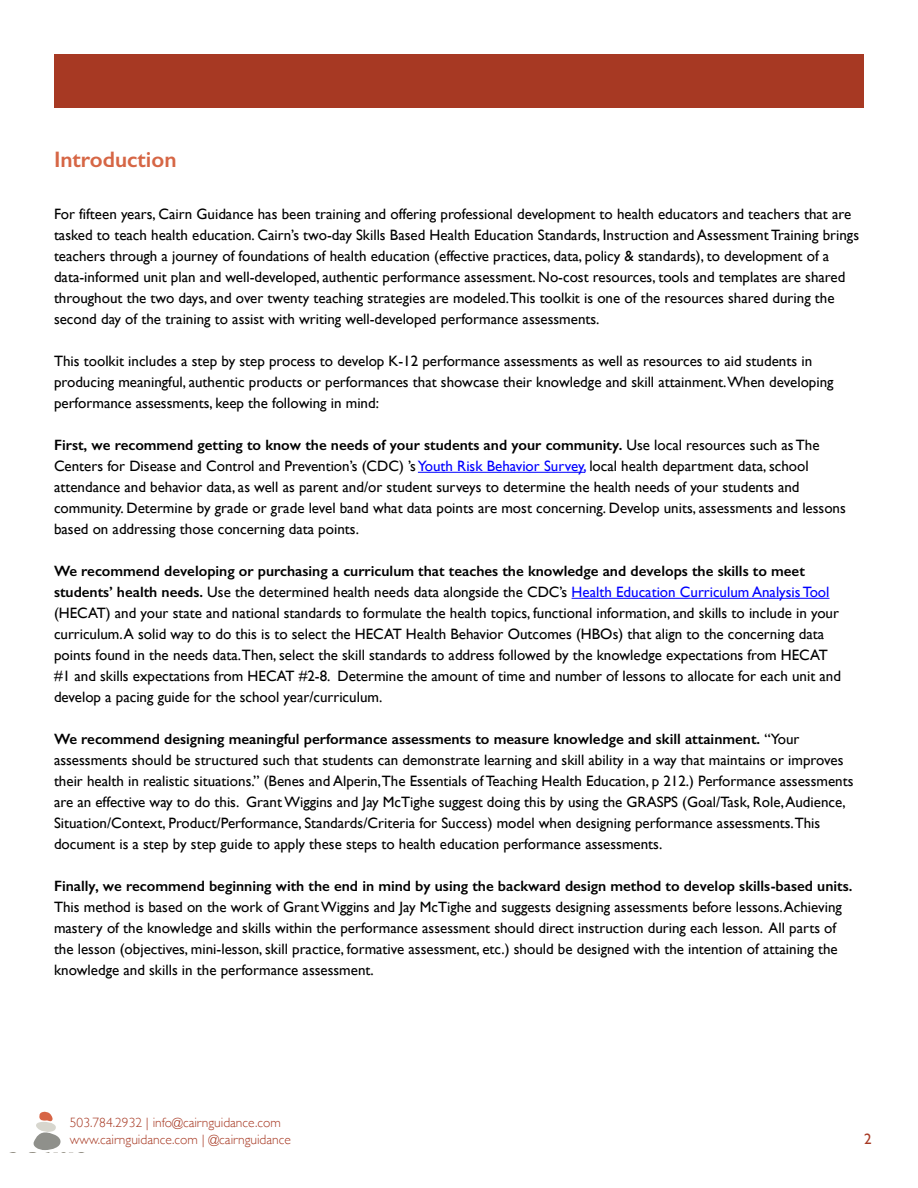
<style>
.page{position:relative;width:918px;height:1188px;background:#fff}
.page>*{position:absolute;margin:0;border:0;box-sizing:border-box;transform-origin:0 0}
.t1{font:600 22.5px "Gill Sans";color:#d66645}
.t2{font:15px/21px "Gill Sans";color:#000}
.t3{font:15px "Gill Sans";color:#a73923}
.t4{font:300 13.5px/16.5px "Gill Sans";color:#a73923}
.s1{font-weight:600}
.s2{color:#00f}
</style>
<div class="page">
<svg style="left:33px;top:1111px;width:28px;height:39px"></svg>
<hr style="left:418px;top:472px;width:167px;height:1px;background:#00f">
<hr style="left:572px;top:598px;width:258px;height:1px;background:#00f">
<div style="left:54px;top:54px;width:810px;height:54px;background:#a73923"></div>
<p class="t1" style="left:54px;top:145px;width:124px">Introduction</p>
<p class="t2" style="left:54px;top:203px;width:807px">For fifteen years, Cairn Guidance has been training and offering professional development to health educators and teachers that are tasked to teach health education. Cairn’s two-day Skills Based Health Education Standards, Instruction and Assessment Training brings teachers through a journey of foundations of health education (effective practices, data, policy &amp; standards), to development of a data-informed unit plan and well-developed, authentic performance assessment. No-cost resources, tools and templates are shared throughout the two days, and over twenty teaching strategies are modeled.This toolkit is one of the resources shared during the second day of the training to assist with writing well-developed performance assessments.</p>
<p class="t2" style="left:54px;top:350px;width:781px">This toolkit includes a step by step process to develop K-12 performance assessments as well as resources to aid students in producing meaningful, authentic products or performances that showcase their knowledge and skill attainment.When developing performance assessments, keep the following in mind:</p>
<p class="t2" style="left:54px;top:434px;width:793px"><span class="s1">First, we recommend getting to know the needs of your students and your community.</span> Use local resources such as The Centers for Disease and Control and Prevention’s (CDC) ’s <span class="s2">Youth Risk Behavior Survey,</span> local health department data, school attendance and behavior data, as well as parent and/or student surveys to determine the health needs of your students and community. Determine by grade or grade level band what data points are most concerning. Develop units, assessments and lessons based on addressing those concerning data points.</p>
<p class="t2" style="left:54px;top:560px;width:789px"><span class="s1">We recommend developing or purchasing a curriculum that teaches the knowledge and develops the skills to meet students’ health needs.</span> Use the determined health needs data alongside the CDC’s <span class="s2">Health Education Curriculum Analysis Tool </span>(HECAT) and your state and national standards to formulate the health topics, functional information, and skills to include in your curriculum. A solid way to do this is to select the HECAT Health Behavior Outcomes (HBOs) that align to the concerning data points found in the needs data.Then, select the skill standards to address followed by the knowledge expectations from HECAT #1 and skills expectations from HECAT #2-8. Determine the amount of time and number of lessons to allocate for each unit and develop a pacing guide for the school year/curriculum.</p>
<p class="t2" style="left:54px;top:728px;width:801px"><span class="s1">We recommend designing meaningful performance assessments to measure knowledge and skill attainment.</span> “Your assessments should be structured such that students can demonstrate learning and skill ability in a way that maintains or improves their health in realistic situations.” (Benes and Alperin,The Essentials of Teaching Health Education, p 212.) Performance assessments are an effective way to do this. Grant Wiggins and Jay McTighe suggest doing this by using the GRASPS (Goal/Task, Role, Audience, Situation/Context, Product/Performance, Standards/Criteria for Success) model when designing performance assessments.This document is a step by step guide to apply these steps to health education performance assessments.</p>
<p class="t2" style="left:54px;top:875px;width:800px"><span class="s1">Finally, we recommend beginning with the end in mind by using the backward design method to develop skills-based units.<br></span>This method is based on the work of Grant Wiggins and Jay McTighe and suggests designing assessments before lessons. Achieving mastery of the knowledge and skills within the performance assessment should direct instruction during each lesson. All parts of the lesson (objectives, mini-lesson, skill practice, formative assessment, etc.) should be designed with the intention of attaining the knowledge and skills in the performance assessment.</p>
<p class="t4" style="left:70px;top:1114px;width:223px">503.784.2932 | info@cairnguidance.com www.cairnguidance.com | @cairnguidance</p>
<p class="t3" style="left:864px;top:1130px;width:9px">2</p>
</div>
